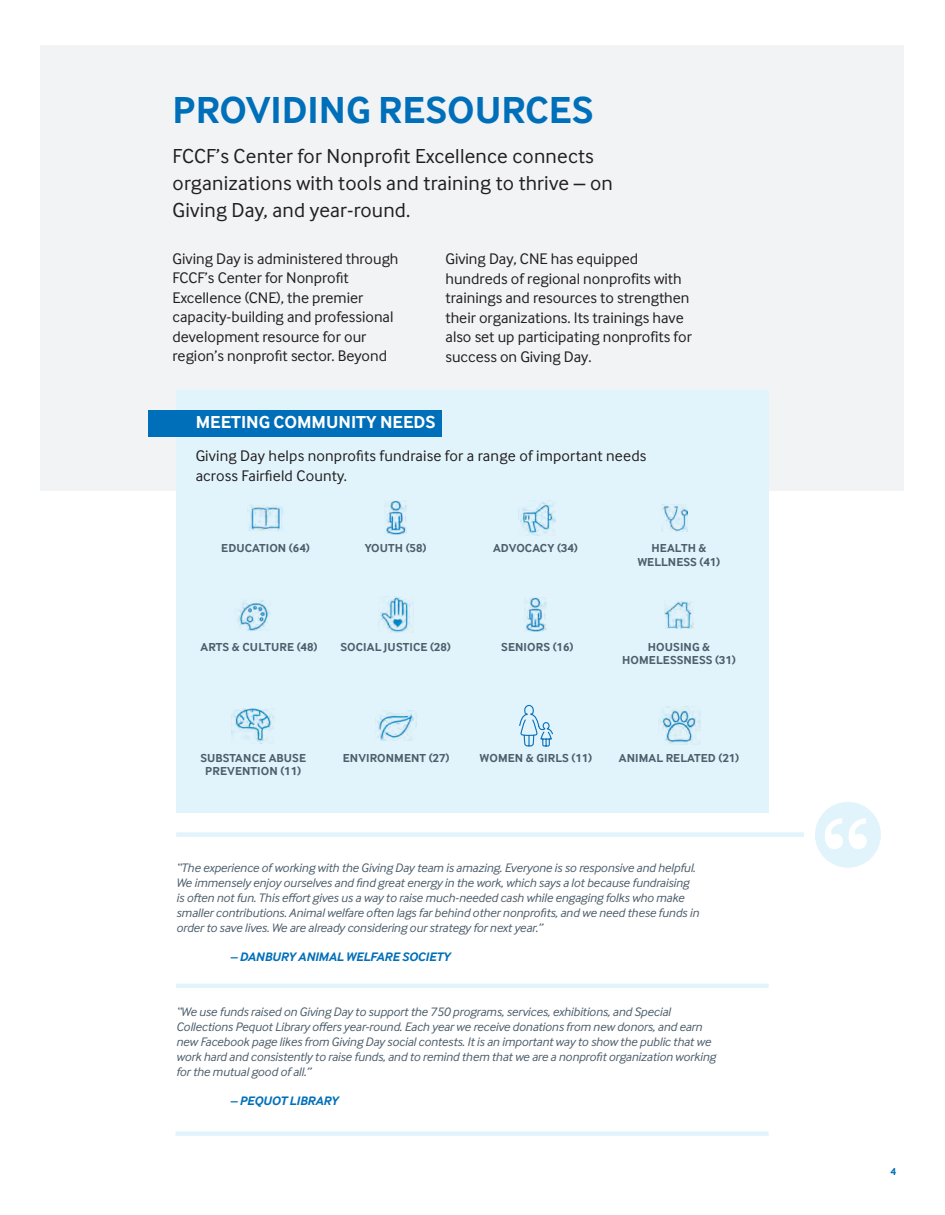
<style>
.page{position:relative;width:945px;height:1215px;background:#fff}
.page>*{position:absolute;margin:0;border:0;box-sizing:border-box;transform-origin:0 0}
.t1{font:700 39px "Inter Face Typo";color:#006fb9}
.t2{font:21px/27px "Inter Face Typo";letter-spacing:.01em;color:#231f20}
.t3{font:700 18px "Inter Face Typo";color:#fff}
.t4{font:15.9px/19.5px "Inter Face Typo";color:#231f20}
.t5{font:italic 12.75px/15px "Inter Face Typo";letter-spacing:-.01em;color:#4d5e6b}
.t6{font:italic 700 12.75px "Inter Face Typo";letter-spacing:-.01em;color:#006fb9}
.t7{font:700 12px/13.5px "Inter Face Typo";letter-spacing:.01em;color:#4d5e6b;text-align:center}
.t8{font:700 10.5px "Inter Face Typo";color:#006fb9}
</style>
<div class="page">
<div style="left:40px;top:45px;width:864px;height:446px;background:#f1f3f5"></div>
<div style="left:176px;top:390px;width:593px;height:422px;background:#e1f4fc"></div>
<div style="left:148px;top:410px;width:294px;height:27px;background:#006fb9"></div>
<img style="left:247px;top:505px;width:36px;height:26px">
<img style="left:237px;top:600px;width:33px;height:31px">
<img style="left:518px;top:502px;width:38px;height:33px">
<img style="left:661px;top:504px;width:26px;height:28px">
<img style="left:378px;top:597px;width:35px;height:36px">
<img style="left:664px;top:601px;width:30px;height:28px">
<img style="left:232px;top:708px;width:43px;height:35px">
<img style="left:377px;top:711px;width:40px;height:30px">
<svg style="left:519px;top:704px;width:34px;height:43px"></svg>
<img style="left:658px;top:707px;width:42px;height:38px">
<img style="left:385px;top:501px;width:22px;height:34px">
<img style="left:524px;top:597px;width:23px;height:35px">
<div style="left:815px;top:802px;width:66px;height:66px;background:#e1f4fc;border-radius:50%"></div>
<svg style="left:825px;top:818px;width:42px;height:31px"></svg>
<div style="left:176px;top:832px;width:628px;height:5px;background:#e1f4fc"></div>
<hr style="left:176px;top:984px;width:593px;height:4px;background:#e1f4fc">
<div style="left:176px;top:1131px;width:593px;height:5px;background:#e1f4fc"></div>
<h1 class="t1" style="left:173px;top:87px;width:422px">PROVIDING RESOURCES</h1>
<h2 class="t2" style="left:173px;top:143px;width:442px">FCCF’s Center for Nonprofit Excellence connects organizations with tools and training to thrive – on<br>Giving Day, and year-round.</h2>
<p class="t4" style="left:173px;top:249px;width:227px">Giving Day is administered through<br>FCCF’s Center for Nonprofit<br>Excellence (CNE), the premier capacity-building and professional development resource for our region’s nonprofit sector. Beyond</p>
<p class="t4" style="left:446px;top:249px;width:248px">Giving Day, CNE has equipped hundreds of regional nonprofits with trainings and resources to strengthen their organizations. Its trainings have also set up participating nonprofits for success on Giving Day.</p>
<h3 class="t3" style="left:196px;top:412px;width:241px">MEETING COMMUNITY NEEDS</h3>
<p class="t4" style="left:196px;top:446px;width:452px">Giving Day helps nonprofits fundraise for a range of important needs across Fairfield County.</p>
<p class="t7" style="left:221px;top:542px;width:90px">EDUCATION (64)</p>
<p class="t7" style="left:365px;top:542px;width:63px">YOUTH (58)</p>
<p class="t7" style="left:493px;top:542px;width:86px">ADVOCACY (34)</p>
<p class="t7" style="left:638px;top:542px;width:84px">HEALTH &amp;<br>WELLNESS (41)</p>
<p class="t7" style="left:200px;top:640px;width:119px">ARTS &amp; CULTURE (48)</p>
<p class="t7" style="left:340px;top:640px;width:112px">SOCIAL JUSTICE (28)</p>
<p class="t7" style="left:622px;top:640px;width:115px">HOUSING &amp;<br>HOMELESSNESS (31)</p>
<p class="t7" style="left:501px;top:640px;width:74px">SENIORS (16)</p>
<p class="t7" style="left:200px;top:751px;width:107px">SUBSTANCE ABUSE<br>PREVENTION (11)</p>
<p class="t7" style="left:343px;top:751px;width:108px">ENVIRONMENT (27)</p>
<p class="t7" style="left:480px;top:751px;width:114px">WOMEN &amp; GIRLS (11)</p>
<p class="t7" style="left:619px;top:751px;width:122px">ANIMAL RELATED (21)</p>
<p class="t5" style="left:176px;top:861px;width:524px">“The experience of working with the Giving Day team is amazing. Everyone is so responsive and helpful.<br>We immensely enjoy ourselves and find great energy in the work, which says a lot because fundraising is often not fun. This effort gives us a way to raise much-needed cash while engaging folks who make smaller contributions. Animal welfare often lags far behind other nonprofits, and we need these funds in order to save lives. We are already considering our strategy for next year.”</p>
<p class="t6" style="left:230px;top:949px;width:222px">– DANBURY ANIMAL WELFARE SOCIETY</p>
<p class="t5" style="left:176px;top:1005px;width:541px">“We use funds raised on Giving Day to support the 750 programs, services, exhibitions, and Special Collections Pequot Library offers year-round. Each year we receive donations from new donors, and earn new Facebook page likes from Giving Day social contests. It is an important way to show the public that we work hard and consistently to raise funds, and to remind them that we are a nonprofit organization working for the mutual good of all.”</p>
<p class="t6" style="left:230px;top:1093px;width:110px">– PEQUOT LIBRARY</p>
<p class="t8" style="left:890px;top:1165px;width:7px">4</p>
</div>
